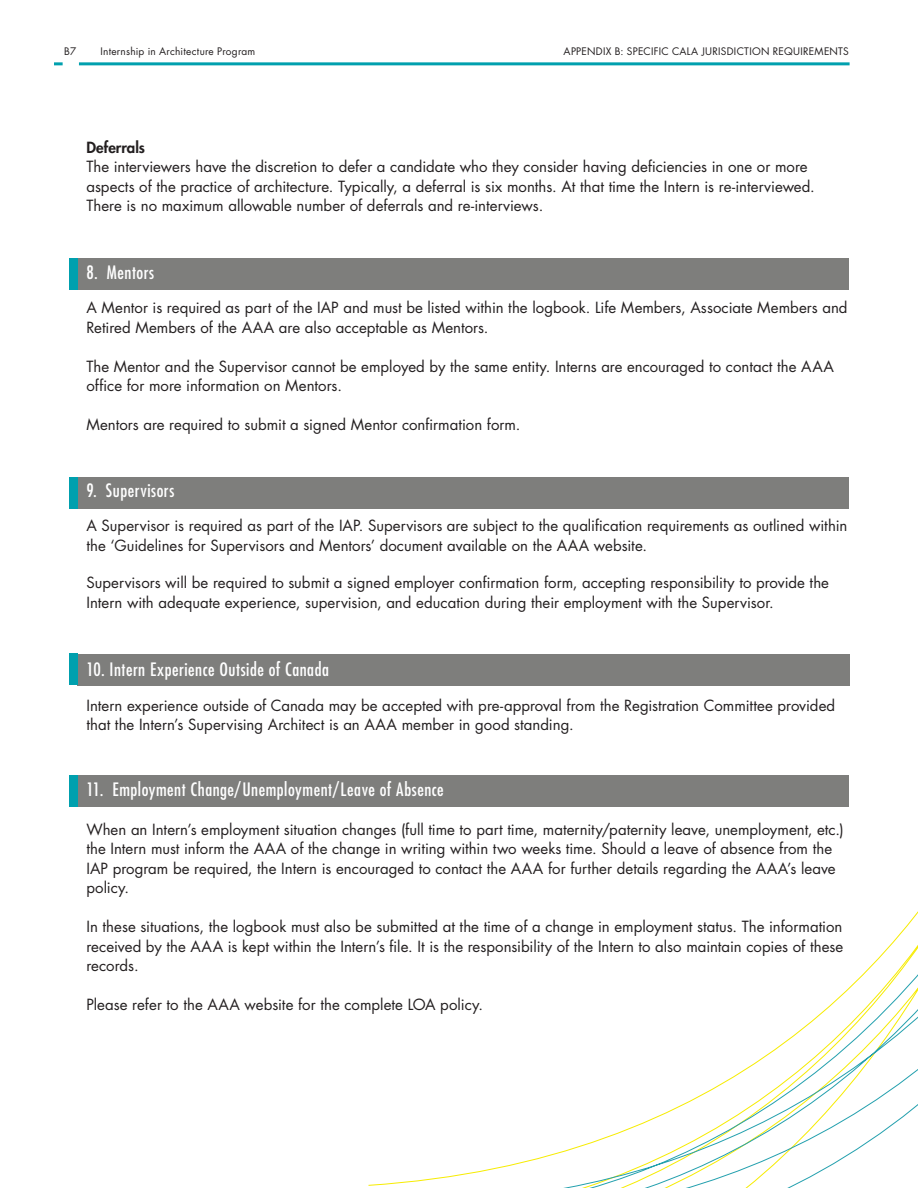
<style>
.page{position:relative;width:918px;height:1188px;background:#fff}
.page>*{position:absolute;margin:0;border:0;box-sizing:border-box;transform-origin:0 0}
.t1{font:condensed 18px "Futura";letter-spacing:.03em;color:#fff}
.t2{font:15px/19.5px "Futura";color:#231f20}
.t3{font:800 15px "Futura";color:#231f20}
.t4{font:10.2px "Futura";letter-spacing:.025em;color:#231f20}
</style>
<div class="page">
<svg style="left:54px;top:62px;width:9px;height:3px"></svg>
<hr style="left:79px;top:62px;width:771px;height:3px;background:#00a0ae">
<div style="left:77px;top:477px;width:772px;height:32px;background:#7e7e7c"></div>
<div style="left:77px;top:258px;width:772px;height:32px;background:#7e7e7c"></div>
<div style="left:77px;top:654px;width:773px;height:31px;background:#7e7e7c"></div>
<div style="left:77px;top:775px;width:772px;height:32px;background:#7e7e7c"></div>
<div style="left:69px;top:477px;width:8px;height:32px;background:#00a0ae"></div>
<div style="left:69px;top:258px;width:8px;height:32px;background:#00a0ae"></div>
<div style="left:69px;top:654px;width:8px;height:31px;background:#00a0ae"></div>
<div style="left:69px;top:775px;width:8px;height:32px;background:#00a0ae"></div>
<svg style="left:440px;top:911px;width:478px;height:277px"></svg>
<p class="t4" style="left:64px;top:44px;width:13px">B7</p>
<p class="t4" style="left:100px;top:44px;width:156px">Internship in Architecture Program</p>
<p class="t4" style="left:564px;top:44px;width:287px">APPENDIX B: SPECIFIC CALA JURISDICTION REQUIREMENTS</p>
<p class="t3" style="left:86px;top:137px;width:60px">Deferrals</p>
<p class="t2" style="left:86px;top:157px;width:730px">The interviewers have the discretion to defer a candidate who they consider having deficiencies in one or more aspects of the practice of architecture. Typically, a deferral is six months. At that time the Intern is re-interviewed.<br>There is no maximum allowable number of deferrals and re-interviews.</p>
<p class="t1" style="left:86px;top:261px;width:69px">8. Mentors</p>
<p class="t2" style="left:86px;top:298px;width:763px">A Mentor is required as part of the IAP and must be listed within the logbook. Life Members, Associate Members and<br>Retired Members of the AAA are also acceptable as Mentors.</p>
<p class="t2" style="left:86px;top:356px;width:749px">The Mentor and the Supervisor cannot be employed by the same entity. Interns are encouraged to contact the AAA office for more information on Mentors.</p>
<p class="t2" style="left:86px;top:415px;width:436px">Mentors are required to submit a signed Mentor confirmation form.</p>
<p class="t1" style="left:86px;top:479px;width:90px">9. Supervisors</p>
<p class="t2" style="left:86px;top:516px;width:762px">A Supervisor is required as part of the IAP. Supervisors are subject to the qualification requirements as outlined within the ‘Guidelines for Supervisors and Mentors’ document available on the AAA website.</p>
<p class="t2" style="left:86px;top:573px;width:744px">Supervisors will be required to submit a signed employer confirmation form, accepting responsibility to provide the<br>Intern with adequate experience, supervision, and education during their employment with the Supervisor.</p>
<p class="t1" style="left:86px;top:658px;width:244px">10. Intern Experience Outside of Canada</p>
<p class="t2" style="left:86px;top:695px;width:750px">Intern experience outside of Canada may be accepted with pre-approval from the Registration Committee provided that the Intern’s Supervising Architect is an AAA member in good standing.</p>
<p class="t1" style="left:86px;top:778px;width:359px">11. Employment Change/Unemployment/Leave of Absence</p>
<p class="t2" style="left:86px;top:819px;width:759px">When an Intern’s employment situation changes (full time to part time, maternity/paternity leave, unemployment, etc.) the Intern must inform the AAA of the change in writing within two weeks time. Should a leave of absence from the IAP program be required, the Intern is encouraged to contact the AAA for further details regarding the AAA’s leave policy.</p>
<p class="t2" style="left:86px;top:917px;width:758px;text-align:justify">In these situations, the logbook must also be submitted at the time of a change in employment status. The information received by the AAA is kept within the Intern’s file. It is the responsibility of the Intern to also maintain copies of these records.</p>
<p class="t2" style="left:86px;top:995px;width:398px">Please refer to the AAA website for the complete LOA policy.</p>
</div>
